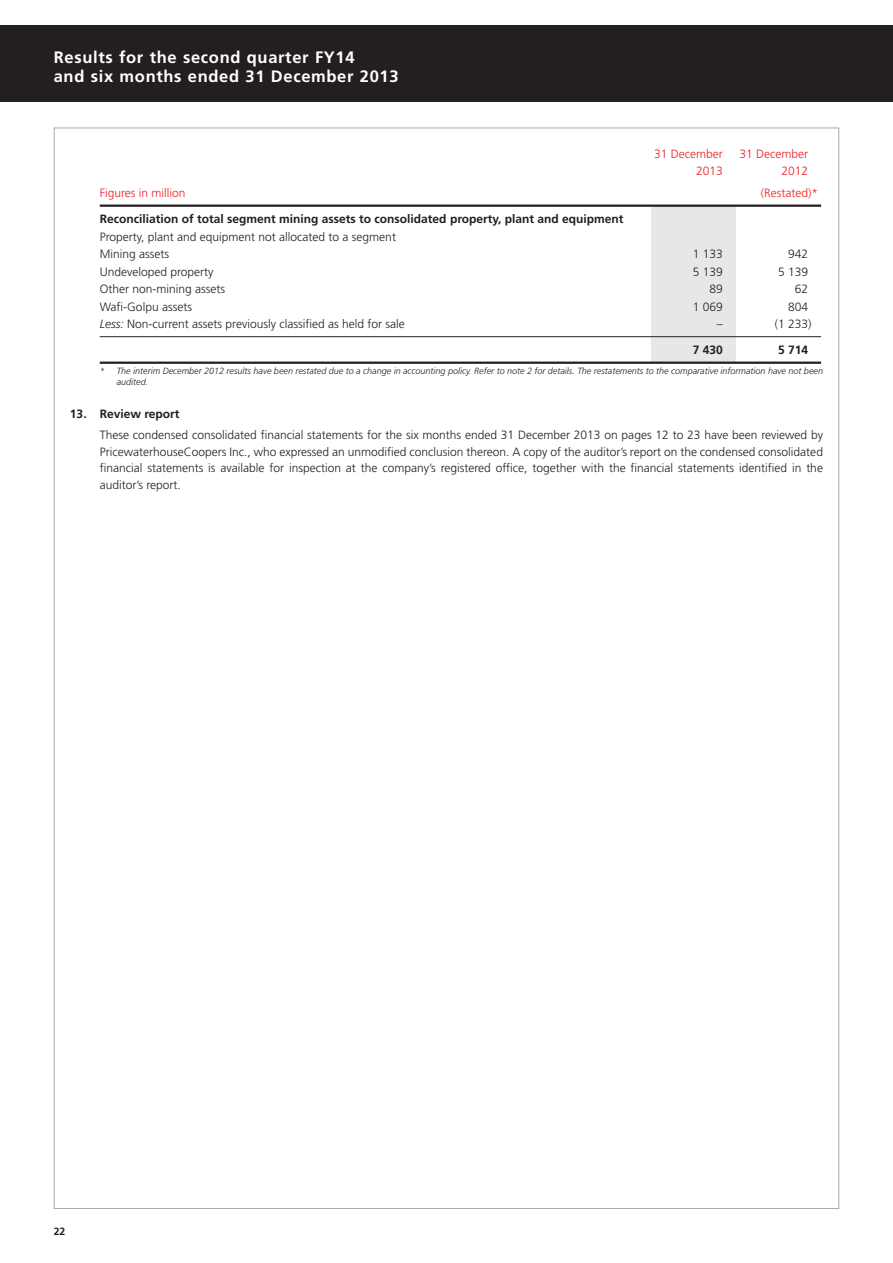
<style>
.page{position:relative;width:893px;height:1263px;background:#fff}
.page>*{position:absolute;margin:0;border:0;box-sizing:border-box;transform-origin:0 0}
.t1{font:700 16.5px/18.6px "Frutiger LT Std";letter-spacing:.04em;color:#fff}
.t2{font:300 12px/16.5px "Frutiger LT Std";color:#231f20}
.t3{font:700 12px "Frutiger LT Std";color:#231f20}
.t4{font:300 12px "Frutiger LT Std";color:#ee1d23}
.t5{font:700 10.5px "Frutiger LT Std";color:#231f20}
.t6{font:italic 300 9px/10.5px "Frutiger LT Std";color:#231f20}
.s1{font-style:italic}
</style>
<div class="page">
<div style="left:0;top:26px;width:892px;height:76px;background:#231f20"></div>
<div style="left:651px;top:207px;width:85px;height:155px;background:#e6e7e9"></div>
<hr style="left:100px;top:205px;width:721px;height:2px;background:#231f20">
<hr style="left:100px;top:362px;width:721px;height:2px;background:#231f20">
<hr style="left:100px;top:336px;width:721px;height:1px;background:#231f20">
<h1 class="t1" style="left:54px;top:50px;width:346px">Results for the second quarter FY14<br>and six months ended 31 December 2013</h1>
<p class="t4" style="left:654px;top:149px;width:70px">31 December</p>
<p class="t4" style="left:739px;top:149px;width:70px">31 December</p>
<p class="t4" style="left:696px;top:166px;width:28px">2013</p>
<p class="t4" style="left:781px;top:166px;width:28px">2012</p>
<p class="t4" style="left:100px;top:188px;width:87px">Figures in million</p>
<p class="t4" style="left:760px;top:188px;width:59px">(Restated)*</p>
<p class="t3" style="left:100px;top:214px;width:525px">Reconciliation of total segment mining assets to consolidated property, plant and equipment</p>
<p class="t2" style="left:100px;top:229px;width:298px;line-height:17.5px">Property, plant and equipment not allocated to a segment<br>Mining assets</p>
<p class="t2" style="left:693px;top:247px;width:32px">1 133</p>
<p class="t2" style="left:788px;top:247px;width:22px">942</p>
<p class="t2" style="left:100px;top:264px;width:115px">Undeveloped property</p>
<p class="t2" style="left:693px;top:264px;width:32px">5 139</p>
<p class="t2" style="left:778px;top:264px;width:32px">5 139</p>
<p class="t2" style="left:100px;top:282px;width:127px">Other non-mining assets</p>
<p class="t2" style="left:709px;top:282px;width:15px">89</p>
<p class="t2" style="left:794px;top:282px;width:15px">62</p>
<p class="t2" style="left:100px;top:299px;width:94px">Wafi-Golpu assets</p>
<p class="t2" style="left:693px;top:299px;width:32px">1 069</p>
<p class="t2" style="left:788px;top:299px;width:22px">804</p>
<p class="t2" style="left:100px;top:317px;width:306px"><span class="s1">Less:</span> Non-current assets previously classified as held for sale</p>
<p class="t2" style="left:717px;top:317px;width:7px">–</p>
<p class="t2" style="left:774px;top:317px;width:38px">(1 233)</p>
<p class="t3" style="left:693px;top:345px;width:32px">7 430</p>
<p class="t3" style="left:778px;top:345px;width:32px">5 714</p>
<p class="t6" style="left:117px;top:367px;width:707px;text-indent:-17px">* The interim December 2012 results have been restated due to a change in accounting policy. Refer to note 2 for details. The restatements to the comparative information have not been audited.</p>
<p class="t3" style="left:70px;top:409px;width:111px">13. Review report</p>
<p class="t2" style="left:100px;top:428px;width:724px;text-align:justify">These condensed consolidated financial statements for the six months ended 31 December 2013 on pages 12 to 23 have been reviewed by PricewaterhouseCoopers Inc., who expressed an unmodified conclusion thereon. A copy of the auditor’s report on the condensed consolidated financial statements is available for inspection at the company’s registered office, together with the financial statements identified in the auditor’s report.</p>
<p class="t5" style="left:54px;top:1227px;width:13px">22</p>
</div>
